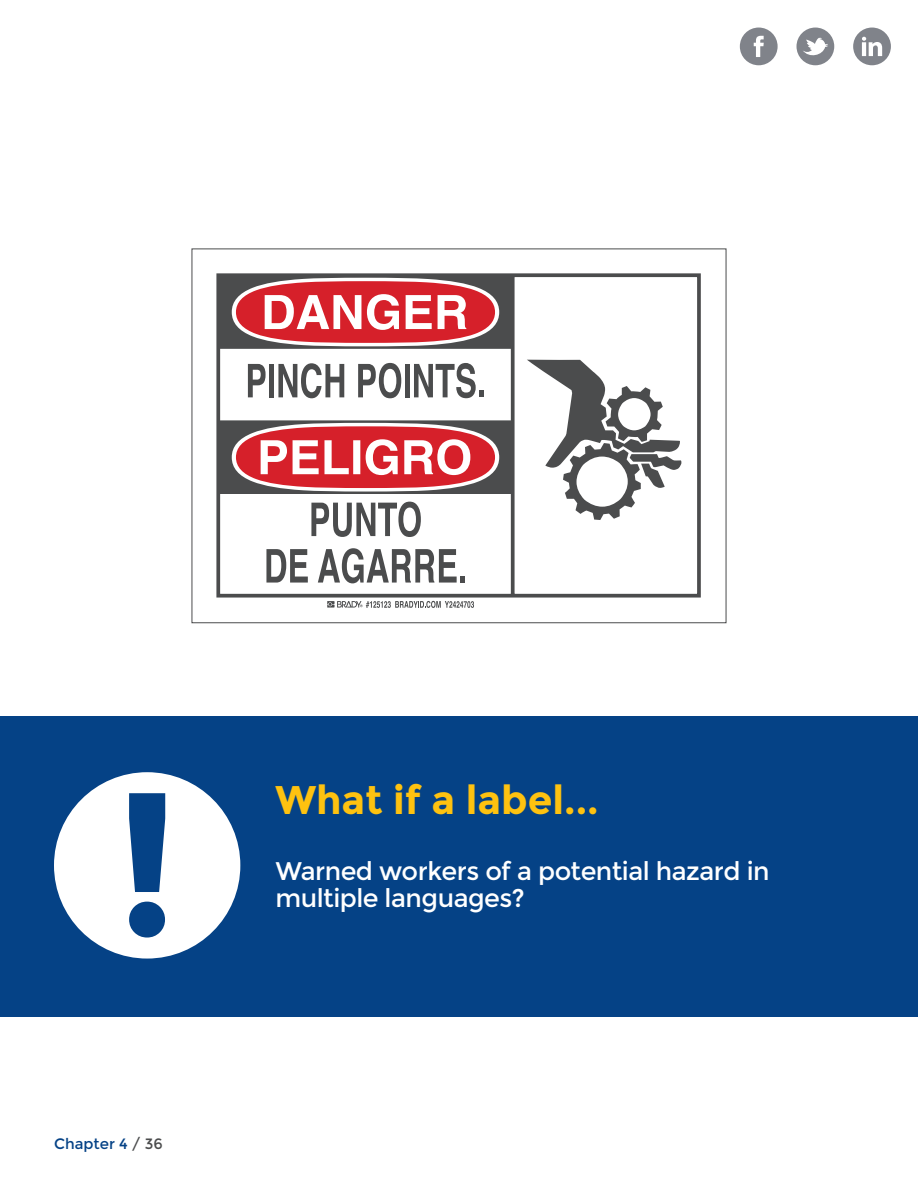
<style>
.page{position:relative;width:918px;height:1188px;background:#fff}
.page>*{position:absolute;margin:0;border:0;box-sizing:border-box;transform-origin:0 0}
.t1{font:700 39.9px "Montserrat";color:#fec210}
.t2{font:25.5px/27px "Montserrat";letter-spacing:-.02em;color:#fff}
.t3{font:15px "Montserrat";color:#054286}
.s1{color:#4b4c4d}
</style>
<div class="page">
<div style="left:0;top:716px;width:918px;height:301px;background:#054286"></div>
<div style="left:54px;top:772px;width:186px;height:187px;background:#fff;border-radius:50%"></div>
<svg style="left:129px;top:793px;width:36px;height:145px"></svg>
<svg style="left:327px;top:601px;width:147px;height:7px"></svg>
<svg style="left:216px;top:273px;width:485px;height:325px"></svg>
<svg style="left:527px;top:360px;width:154px;height:160px"></svg>
<svg style="left:797px;top:28px;width:37px;height:37px"></svg>
<svg style="left:740px;top:28px;width:38px;height:37px"></svg>
<svg style="left:853px;top:28px;width:38px;height:37px"></svg>
<p class="t3" style="left:54px;top:1135px;width:110px">Chapter 4 <span class="s1">/ 36</span></p>
<h1 class="t1" style="left:275px;top:776px;width:325px">What if a label...</h1>
<p class="t2" style="left:275px;top:857px;width:496px">Warned workers of a potential hazard in multiple languages?</p>
</div>
